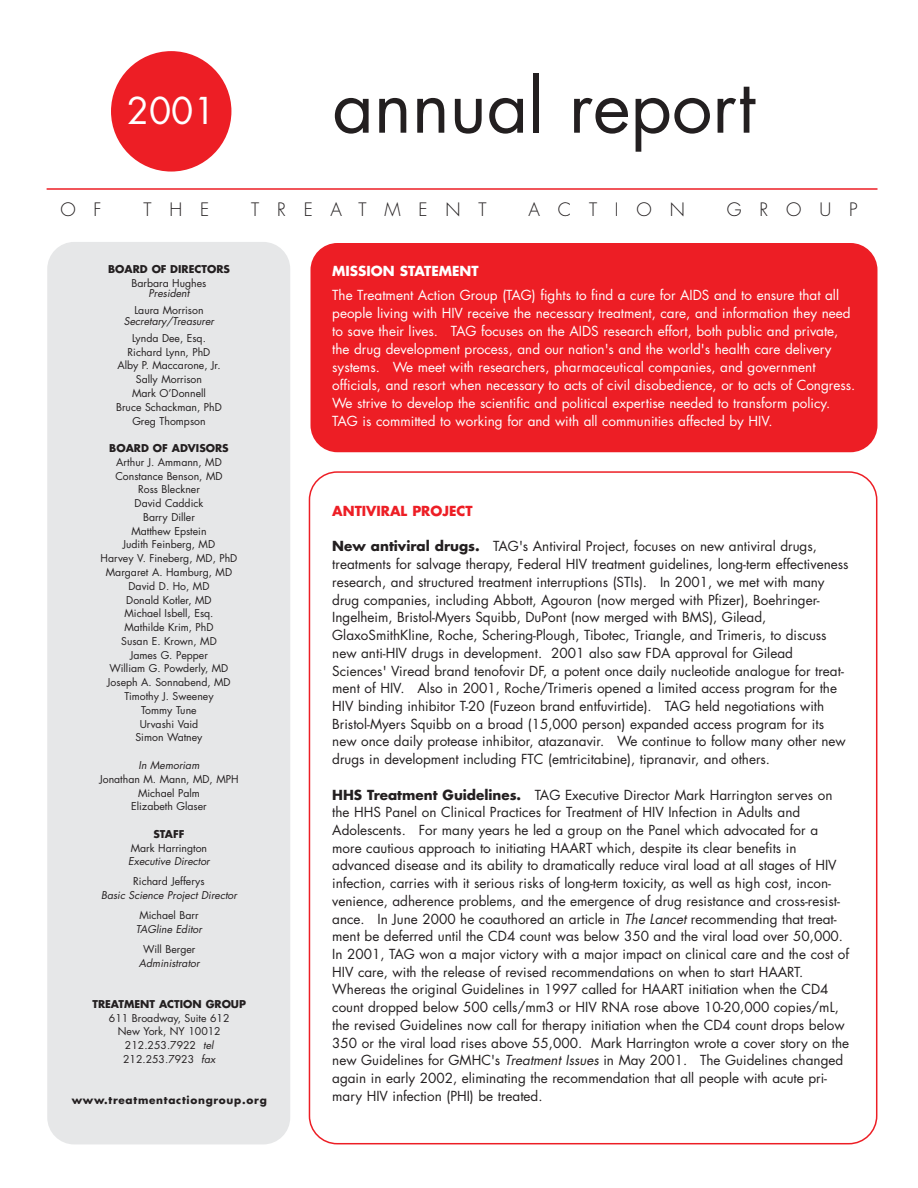
<style>
.page{position:relative;width:918px;height:1188px;background:#fff}
.page>*{position:absolute;margin:0;border:0;box-sizing:border-box;transform-origin:0 0}
.t1{font:72px "Futura";color:#231f20}
.t2{font:36px "Futura";color:#fff}
.t3{font:300 18px "Futura";letter-spacing:.99em;color:#231f20}
.t4{font:13.5px/17.7px "Futura";color:#231f20}
.t5{font:13.5px/18px "Futura";color:#fff}
.t6{font:700 13.5px "Futura";color:#ed1e25}
.t7{font:700 13.5px "Futura";color:#fff}
.t8{font:10.5px/13.8px "Futura";color:#231f20;text-align:center}
.t9{font:italic 10.5px "Futura";color:#231f20}
.t10{font:700 10.5px "Futura";color:#231f20}
.t11{font:700 10.5px "Futura";letter-spacing:.07em;color:#231f20}
.s1{font-style:italic}
.s2{font-weight:700}
</style>
<div class="page">
<svg style="left:309px;top:471px;width:568px;height:673px"></svg>
<div style="left:310px;top:243px;width:568px;height:209px;background:#ed1e25;border-radius:27px"></div>
<div style="left:111px;top:51px;width:120px;height:121px;background:#ed1e25;border-radius:50%"></div>
<hr style="left:47px;top:188px;width:831px;height:2px;background:#ed1e25">
<div style="left:47px;top:242px;width:243px;height:902px;background:#e6e7e8;border-radius:27px"></div>
<h2 class="t2" style="left:127px;top:94px;width:90px">2001</h2>
<h1 class="t1" style="left:332px;top:73px;width:424px">annual report</h1>
<h3 class="t3" style="left:60px;top:201px;width:43px">O F</h3>
<h3 class="t3" style="left:143px;top:201px;width:67px">THE</h3>
<h3 class="t3" style="left:251px;top:201px;width:237px">TREATMENT</h3>
<h3 class="t3" style="left:528px;top:201px;width:158px">ACTION</h3>
<h3 class="t3" style="left:727px;top:201px;width:132px">GROUP</h3>
<p class="t10" style="left:108px;top:264px;width:123px">BOARD OF DIRECTORS</p>
<p class="t8" style="left:132px;top:277px;width:76px">Barbara Hughes</p>
<p class="t9" style="left:149px;top:289px;width:42px">President</p>
<p class="t8" style="left:134px;top:304px;width:71px">Laura Morrison</p>
<p class="t9" style="left:124px;top:316px;width:92px">Secretary/Treasurer</p>
<p class="t8" style="left:116px;top:332px;width:107px">Lynda Dee, Esq.<br>Richard Lynn, PhD<br>Alby P. Maccarone, Jr.<br>Sally Morrison<br>Mark O’Donnell<br>Bruce Schackman, PhD<br>Greg Thompson</p>
<p class="t10" style="left:109px;top:443px;width:121px">BOARD OF ADVISORS</p>
<p class="t8" style="left:101px;top:456px;width:138px">Arthur J. Ammann, MD<br>Constance Benson, MD<br>Ross Bleckner<br>David Caddick<br>Barry Diller<br>Matthew Epstein<br>Judith Feinberg, MD<br>Harvey V. Fineberg, MD, PhD<br>Margaret A. Hamburg, MD<br>David D. Ho, MD<br>Donald Kotler, MD<br>Michael Isbell, Esq.<br>Mathilde Krim, PhD<br>Susan E. Krown, MD<br>James G. Pepper<br>William G. Powderly, MD<br>Joseph A. Sonnabend, MD<br>Timothy J. Sweeney<br>Tommy Tune<br>Urvashi Vaid<br>Simon Watney</p>
<p class="t9" style="left:139px;top:760px;width:62px">In Memoriam</p>
<p class="t8" style="left:99px;top:773px;width:141px">Jonathan M. Mann, MD, MPH<br>Michael Palm<br>Elizabeth Glaser</p>
<p class="t10" style="left:153px;top:829px;width:33px">STAFF</p>
<p class="t8" style="left:131px;top:842px;width:78px">Mark Harrington</p>
<p class="t9" style="left:128px;top:857px;width:83px">Executive Director</p>
<p class="t8" style="left:133px;top:875px;width:73px">Richard Jefferys</p>
<p class="t9" style="left:101px;top:890px;width:137px">Basic Science Project Director</p>
<p class="t8" style="left:139px;top:909px;width:61px">Michael Barr</p>
<p class="t9" style="left:136px;top:924px;width:68px">TAGline Editor</p>
<p class="t8" style="left:143px;top:943px;width:54px">Will Berger</p>
<p class="t9" style="left:139px;top:958px;width:62px">Administrator</p>
<p class="t10" style="left:92px;top:999px;width:155px">TREATMENT ACTION GROUP</p>
<p class="t8" style="left:109px;top:1012px;width:122px">611 Broadway, Suite 612<br>New York, NY 10012<br>212.253.7922 <span class="s1">tel<br></span>212.253.7923 <span class="s1">fax</span></p>
<p class="t11" style="left:72px;top:1096px;width:197px">www.treatmentactiongroup.org</p>
<p class="t7" style="left:332px;top:265px;width:148px">MISSION STATEMENT</p>
<p class="t5" style="left:332px;top:287px;width:525px">The Treatment Action Group (TAG) fights to find a cure for AIDS and to ensure that all people living with HIV receive the necessary treatment, care, and information they need to save their lives. TAG focuses on the AIDS research effort, both public and private, the drug development process, and our nation's and the world's health care delivery systems. We meet with researchers, pharmaceutical companies, and government officials, and resort when necessary to acts of civil disobedience, or to acts of Congress.<br>We strive to develop the scientific and political expertise needed to transform policy.<br>TAG is committed to working for and with all communities affected by HIV.</p>
<p class="t6" style="left:332px;top:505px;width:142px">ANTIVIRAL PROJECT</p>
<p class="t4" style="left:332px;top:539px;width:518px"><span class="s2">New antiviral drugs.</span> TAG's Antiviral Project, focuses on new antiviral drugs, treatments for salvage therapy, Federal HIV treatment guidelines, long-term effectiveness research, and structured treatment interruptions (STIs). In 2001, we met with many drug companies, including Abbott, Agouron (now merged with Pfizer), Boehringer-Ingelheim, Bristol-Myers Squibb, DuPont (now merged with BMS), Gilead, GlaxoSmithKline, Roche, Schering-Plough, Tibotec, Triangle, and Trimeris, to discuss new anti-HIV drugs in development. 2001 also saw FDA approval for Gilead Sciences' Viread brand tenofovir DF, a potent once daily nucleotide analogue for treat&shy;ment of HIV. Also in 2001, Roche/Trimeris opened a limited access program for the HIV binding inhibitor T-20 (Fuzeon brand entfuvirtide). TAG held negotiations with Bristol-Myers Squibb on a broad (15,000 person) expanded access program for its new once daily protease inhibitor, atazanavir. We continue to follow many other new drugs in development including FTC (emtricitabine), tipranavir, and others.</p>
<p class="t4" style="left:332px;top:787px;width:518px"><span class="s2">HHS Treatment Guidelines.</span> TAG Executive Director Mark Harrington serves on the HHS Panel on Clinical Practices for Treatment of HIV Infection in Adults and Adolescents. For many years he led a group on the Panel which advocated for a more cautious approach to initiating HAART which, despite its clear benefits in advanced disease and its ability to dramatically reduce viral load at all stages of HIV infection, carries with it serious risks of long-term toxicity, as well as high cost, incon&shy;venience, adherence problems, and the emergence of drug resistance and cross-resist&shy;ance. In June 2000 he coauthored an article in <span class="s1">The Lancet</span> recommending that treat&shy;ment be deferred until the CD4 count was below 350 and the viral load over 50,000.<br>In 2001, TAG won a major victory with a major impact on clinical care and the cost of HIV care, with the release of revised recommendations on when to start HAART.<br>Whereas the original Guidelines in 1997 called for HAART initiation when the CD4 count dropped below 500 cells/mm3 or HIV RNA rose above 10-20,000 copies/mL, the revised Guidelines now call for therapy initiation when the CD4 count drops below 350 or the viral load rises above 55,000. Mark Harrington wrote a cover story on the new Guidelines for GMHC's <span class="s1">Treatment Issues</span> in May 2001. The Guidelines changed again in early 2002, eliminating the recommendation that all people with acute pri&shy;mary HIV infection (PHI) be treated.</p>
</div>
